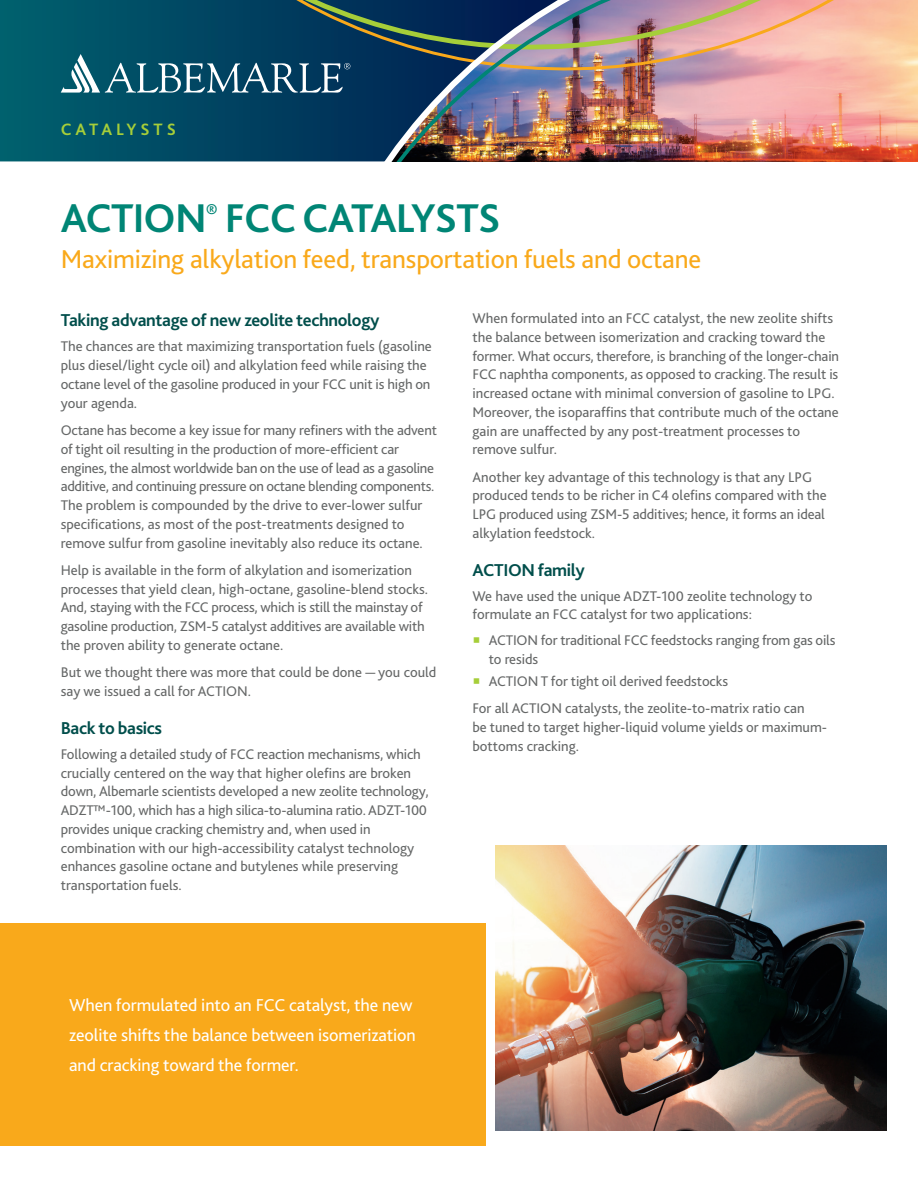
<style>
.page{position:relative;width:918px;height:1188px;background:#fff}
.page>*{position:absolute;margin:0;border:0;box-sizing:border-box;transform-origin:0 0}
.t1{font:700 42px "Bliss";letter-spacing:-.02em;color:#008575}
.t2{font:27px "Bliss";letter-spacing:-.005em;color:#f9a91b}
.t3{font:18px/30px "Bliss";letter-spacing:-.005em;color:#fff}
.t4{font:700 18px "Bliss 2";letter-spacing:-.02em;color:#004e4b}
.t5{font:700 17.25px "Bliss";letter-spacing:.225em;color:#a6ce39}
.t6{font:14.7px/18.8px "Bliss 2";color:#656767}
.s1{font-family:"Source Sans Pro";font-size:27px;color:#a6ce39}
</style>
<div class="page">
<svg style="left:0;top:0;width:218px;height:161px;background:#005568"></svg>
<div style="left:179px;top:0;width:39px;height:118px;background:#014663"></div>
<img style="left:218px;top:0;width:700px;height:161px">
<svg style="left:61px;top:54px;width:289px;height:39px;background:#336a81"></svg>
<div style="left:0;top:923px;width:486px;height:223px;background:#f9a91b"></div>
<img style="left:495px;top:846px;width:392px;height:285px">
<p class="t5" style="left:61px;top:118px;width:117px">CATALYSTS</p>
<h1 class="t1" style="left:61px;top:192px;width:441px">ACTION<sup>®</sup> FCC CATALYSTS</h1>
<h2 class="t2" style="left:61px;top:243px;width:642px">Maximizing alkylation feed, transportation fuels and octane</h2>
<p class="t4" style="left:61px;top:309px;width:320px">Taking advantage of new zeolite technology</p>
<p class="t6" style="left:61px;top:337px;width:373px">The chances are that maximizing transportation fuels (gasoline plus diesel/light cycle oil) and alkylation feed while raising the octane level of the gasoline produced in your FCC unit is high on your agenda.</p>
<p class="t6" style="left:61px;top:420px;width:378px">Octane has become a key issue for many refiners with the advent of tight oil resulting in the production of more-efficient car engines, the almost worldwide ban on the use of lead as a gasoline additive, and continuing pressure on octane blending components.<br>The problem is compounded by the drive to ever-lower sulfur specifications, as most of the post-treatments designed to remove sulfur from gasoline inevitably also reduce its octane.</p>
<p class="t6" style="left:61px;top:560px;width:369px">Help is available in the form of alkylation and isomerization processes that yield clean, high-octane, gasoline-blend stocks.<br>And, staying with the FCC process, which is still the mainstay of gasoline production, ZSM-5 catalyst additives are available with the proven ability to generate octane.</p>
<p class="t6" style="left:61px;top:663px;width:377px">But we thought there was more that could be done — you could say we issued a call for ACTION.</p>
<p class="t4" style="left:61px;top:716px;width:103px">Back to basics</p>
<p class="t6" style="left:61px;top:744px;width:369px">Following a detailed study of FCC reaction mechanisms, which crucially centered on the way that higher olefins are broken down, Albemarle scientists developed a new zeolite technology, ADZT™-100, which has a high silica-to-alumina ratio. ADZT-100 provides unique cracking chemistry and, when used in combination with our high-accessibility catalyst technology enhances gasoline octane and butylenes while preserving transportation fuels.</p>
<p class="t6" style="left:473px;top:308px;width:368px">When formulated into an FCC catalyst, the new zeolite shifts the balance between isomerization and cracking toward the former. What occurs, therefore, is branching of the longer-chain FCC naphtha components, as opposed to cracking. The result is increased octane with minimal conversion of gasoline to LPG.<br>Moreover, the isoparaffins that contribute much of the octane gain are unaffected by any post-treatment processes to remove sulfur.</p>
<p class="t6" style="left:473px;top:467px;width:356px">Another key advantage of this technology is that any LPG produced tends to be richer in C4 olefins compared with the LPG produced using ZSM-5 additives; hence, it forms an ideal alkylation feedstock.</p>
<p class="t4" style="left:472px;top:558px;width:114px">ACTION family</p>
<p class="t6" style="left:472px;top:586px;width:342px">We have used the unique ADZT-100 zeolite technology to formulate an FCC catalyst for two applications:</p>
<p class="t6" style="left:489px;top:630px;width:348px;text-indent:-16px"><span class="s1">■</span> ACTION for traditional FCC feedstocks ranging from gas oils to resids</p>
<p class="t6" style="left:472px;top:667px;width:334px;line-height:27.5px"><span class="s1">■</span> ACTION T for tight oil derived feedstocks<br>For all ACTION catalysts, the zeolite-to-matrix ratio can</p>
<p class="t6" style="left:472px;top:717px;width:356px">be tuned to target higher-liquid volume yields or maximum&shy;bottoms cracking.</p>
<p class="t3" style="left:69px;top:990px;width:348px">When formulated into an FCC catalyst, the new zeolite shifts the balance between isomerization and cracking toward the former.</p>
</div>
